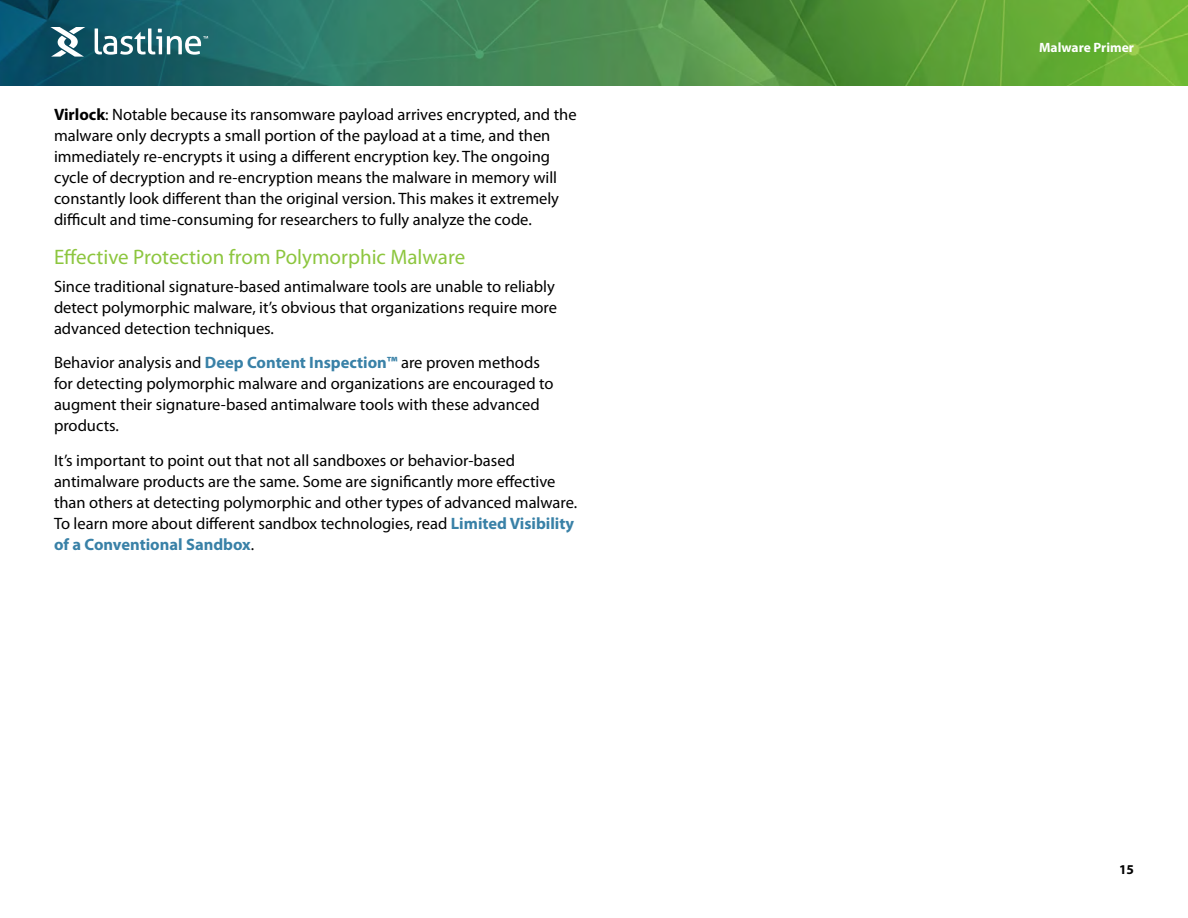
<style>
.page{position:relative;width:1188px;height:918px;background:#fff}
.page>*{position:absolute;margin:0;border:0;box-sizing:border-box;transform-origin:0 0}
.t1{font:21px "Myriad Pro";color:#8dc63f}
.t2{font:16.5px/21px "Myriad Pro";color:#000}
.t3{font:700 13.5px "Myriad Pro";color:#fff}
.t4{font:700 13.5px "Myriad Pro";color:#000}
.s1{font-weight:700}
.s2{font-weight:700;color:#3981a7}
</style>
<div class="page">
<img style="left:0;top:0;width:1188px;height:86px">
<svg style="left:50px;top:27px;width:35px;height:30px"></svg>
<svg style="left:95px;top:28px;width:113px;height:27px"></svg>
<p class="t2" style="left:54px;top:105px;width:524px"><span class="s1">Virlock</span>: Notable because its ransomware payload arrives encrypted, and the malware only decrypts a small portion of the payload at a time, and then immediately re-encrypts it using a different encryption key. The ongoing cycle of decryption and re-encryption means the malware in memory will constantly look different than the original version. This makes it extremely difficult and time-consuming for researchers to fully analyze the code.</p>
<p class="t1" style="left:54px;top:246px;width:413px">Effective Protection from Polymorphic Malware</p>
<p class="t2" style="left:54px;top:276px;width:505px">Since traditional signature-based antimalware tools are unable to reliably detect polymorphic malware, it’s obvious that organizations require more advanced detection techniques.</p>
<p class="t2" style="left:54px;top:353px;width:501px">Behavior analysis and <span class="s2">Deep Content Inspection™</span> are proven methods for detecting polymorphic malware and organizations are encouraged to augment their signature-based antimalware tools with these advanced products.</p>
<p class="t2" style="left:54px;top:450px;width:525px">It’s important to point out that not all sandboxes or behavior-based antimalware products are the same. Some are significantly more effective than others at detecting polymorphic and other types of advanced malware.<br>To learn more about different sandbox technologies, read <span class="s2">Limited Visibility of a Conventional Sandbox</span>.</p>
<p class="t3" style="left:1039px;top:40px;width:96px">Malware Primer</p>
<p class="t4" style="left:1119px;top:862px;width:16px">15</p>
</div>
